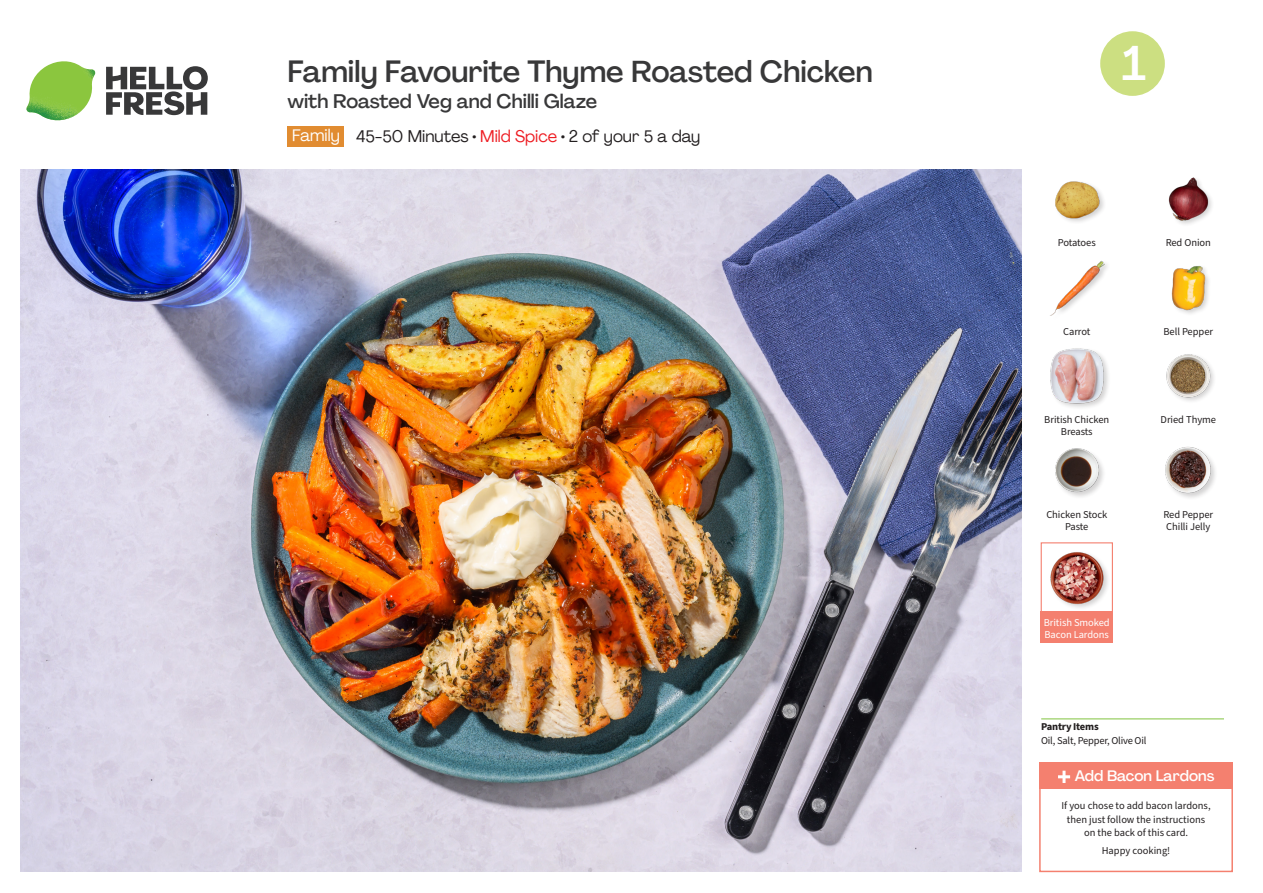
<style>
.page{position:relative;width:1263px;height:893px;background:#fff}
.page>*{position:absolute;margin:0;border:0;box-sizing:border-box;transform-origin:0 0}
._24_Recipe_Nr_Bag{font:500 48px "Agrandir";color:#fff}
._15_Titel_UK{font:500 30px "Agrandir";letter-spacing:-.005em;color:#383839}
._15_Titel_UK-2{font:500 19.5px "Agrandir";color:#383839}
._02_Box_Type{font:16.5px "Agrandir";color:#231f20}
._02_Box_Type-2{font:16.5px "Agrandir";color:#fff}
._16_StepsText{font:500 15px "Agrandir";color:#fff}
._18_FRONT_ingredients_UK{font:10.5px/12px "Source Sans Pro";letter-spacing:-.005em;color:#231f20}
._15_Titel_Steps{font:10.5px/13.5px "Source Sans Pro";color:#231f20;text-align:center}
._18_FRONT_ingredients_UK-2{font:10.5px/12px "Source Sans Pro";letter-spacing:-.005em;color:#fff}
._14_Allergene_Text_7pt{font:10.5px "Source Sans Pro";letter-spacing:-.02em;color:#231f20}
._00_Basic{font:10.5px "Source Sans Pro";color:#231f20}
._14_Allergene_Text_7pt-2{font:700 10.5px "Source Sans Pro";letter-spacing:-.02em;color:#231f20}
.s1{color:#ee1d23}
</style>
<div class="page">
<svg style="left:106px;top:66px;width:102px;height:49px"></svg>
<img style="left:26px;top:61px;width:69px;height:59px">
<img style="left:21px;top:170px;width:1000px;height:702px">
<hr style="left:1041px;top:718px;width:183px;height:1px;background:#81c340">
<div style="left:287px;top:126px;width:57px;height:20px;background:#e18c31"></div>
<div style="left:1041px;top:542px;width:72px;height:73px;border:1px solid #f4806f"></div>
<div style="left:1041px;top:611px;width:72px;height:32px;background:#f4806f"></div>
<div style="left:1049px;top:550px;width:61px;height:61px;background:#231f20;opacity:.2"></div>
<img style="left:1049px;top:550px;width:56px;height:56px">
<div style="left:1039px;top:762px;width:194px;height:110px;border:2px solid #f4806f"></div>
<div style="left:1039px;top:762px;width:193px;height:27px;background:#f4806f"></div>
<svg style="left:1058px;top:771px;width:12px;height:12px"></svg>
<div style="left:1049px;top:347px;width:62px;height:64px;background:#231f20;opacity:.2"></div>
<img style="left:1049px;top:347px;width:56px;height:58px">
<img style="left:1055px;top:448px;width:49px;height:49px">
<img style="left:1165px;top:446px;width:50px;height:52px">
<img style="left:1166px;top:354px;width:48px;height:47px">
<img style="left:1055px;top:181px;width:49px;height:41px">
<img style="left:1050px;top:260px;width:55px;height:56px">
<img style="left:1171px;top:266px;width:38px;height:48px">
<img style="left:1168px;top:177px;width:44px;height:47px">
<svg style="left:1100px;top:31px;width:65px;height:65px"></svg>
<p class="_15_Titel_UK" style="left:287px;top:53px;width:587px">Family Favourite Thyme Roasted Chicken</p>
<p class="_15_Titel_UK-2" style="left:287px;top:89px;width:311px">with Roasted Veg and Chilli Glaze</p>
<p class="_02_Box_Type-2" style="left:292px;top:125px;width:49px">Family</p>
<p class="_02_Box_Type" style="left:356px;top:126px;width:346px">45-50 Minutes • <span class="s1">Mild Spice</span> • 2 of your 5 a day</p>
<p class="_24_Recipe_Nr_Bag" style="left:1122px;top:34px;width:26px">1</p>
<p class="_18_FRONT_ingredients_UK" style="left:1058px;top:237px;width:40px">Potatoes</p>
<p class="_18_FRONT_ingredients_UK" style="left:1166px;top:237px;width:47px">Red Onion</p>
<p class="_18_FRONT_ingredients_UK" style="left:1063px;top:325px;width:29px">Carrot</p>
<p class="_18_FRONT_ingredients_UK" style="left:1163px;top:325px;width:51px">Bell Pepper</p>
<p class="_18_FRONT_ingredients_UK" style="left:1044px;top:414px;width:67px">British Chicken</p>
<p class="_18_FRONT_ingredients_UK" style="left:1160px;top:414px;width:57px">Dried Thyme</p>
<p class="_18_FRONT_ingredients_UK" style="left:1061px;top:426px;width:33px">Breasts</p>
<p class="_18_FRONT_ingredients_UK" style="left:1046px;top:508px;width:62px;text-align:center">Chicken Stock<br>Paste</p>
<p class="_18_FRONT_ingredients_UK" style="left:1163px;top:508px;width:51px">Red Pepper<br>Chilli Jelly</p>
<p class="_18_FRONT_ingredients_UK-2" style="left:1044px;top:617px;width:68px">British Smoked<br>Bacon Lardons</p>
<p class="_14_Allergene_Text_7pt-2" style="left:1041px;top:719px;width:59px">Pantry Items</p>
<p class="_14_Allergene_Text_7pt" style="left:1041px;top:734px;width:107px">Oil, Salt, Pepper, Olive Oil</p>
<p class="_16_StepsText" style="left:1075px;top:767px;width:141px">Add Bacon Lardons</p>
<p class="_15_Titel_Steps" style="left:1061px;top:799px;width:151px">If you chose to add bacon lardons, then just follow the instructions on the back of this card.</p>
<p class="_00_Basic" style="left:1102px;top:843px;width:70px">Happy cooking!</p>
</div>
